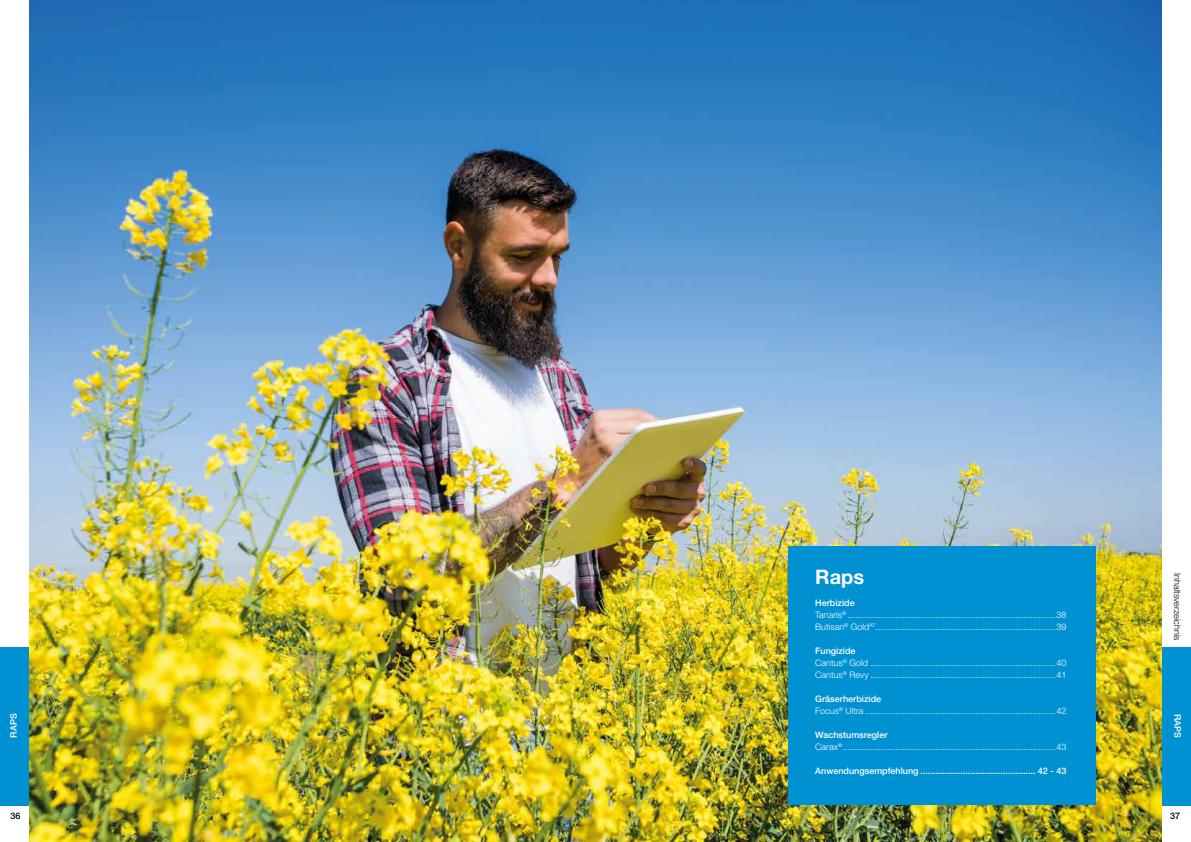
<style>
.page{position:relative;width:1191px;height:842px;background:#fff}
.page>*{position:absolute;margin:0;border:0;box-sizing:border-box;transform-origin:0 0}
.t1{font:700 20px "Helvetica Neue LT Std";color:#fff}
.t2{font:300 9px/12px "Helvetica Neue LT Std";color:#fff}
.t3{font:500 9px "Helvetica Neue LT Std";color:#fff}
.t4{font:300 9px "Helvetica Neue LT Std";color:#000}
.t5{font:500 9px "Helvetica Neue LT Std";color:#000}
.s1{font-weight:500}
</style>
<div class="page">
<div style="left:1161px;top:647px;width:30px;height:159px;background:#0091d3"></div>
<div style="left:0;top:647px;width:29px;height:159px;background:#0091d3"></div>
<img style="left:29px;top:0;width:1132px;height:842px">
<div style="left:788px;top:547px;width:307px;height:258px;background:#0091d3"></div>
<p class="t3" style="left:8px;top:738px;width:26px;rotate:-90deg">RAPS</p>
<h1 class="t1" style="left:815px;top:564px;width:50px">Raps</h1>
<p class="t2" style="left:815px;top:596px;width:253px"><span class="s1">Herbizide<br></span>Tanaris<sup>®</sup> ...................................................................................38<br>Butisan<sup>®</sup> Gold<sup>AT</sup>........................................................................39</p>
<p class="t2" style="left:815px;top:644px;width:253px"><span class="s1">Fungizide<br></span>Cantus<sup>®</sup> Gold ..........................................................................40<br>Cantus<sup>®</sup> Revy ..........................................................................41</p>
<p class="t2" style="left:815px;top:692px;width:253px"><span class="s1">Gräserherbizide<br></span>Focus<sup>®</sup> Ultra ............................................................................42</p>
<p class="t2" style="left:815px;top:728px;width:253px"><span class="s1">Wachstumsregler<br></span>Carax<sup>®</sup>.....................................................................................43</p>
<p class="t3" style="left:815px;top:765px;width:253px">Anwendungsempfehlung .............................................. 42 - 43</p>
<p class="t4" style="left:1182px;top:573px;width:69px;rotate:90deg">Inhaltsverzeichnis</p>
<p class="t3" style="left:1183px;top:713px;width:26px;rotate:90deg">RAPS</p>
<p class="t5" style="left:11px;top:811px;width:12px">36</p>
<p class="t5" style="left:1170px;top:811px;width:12px">37</p>
</div>
